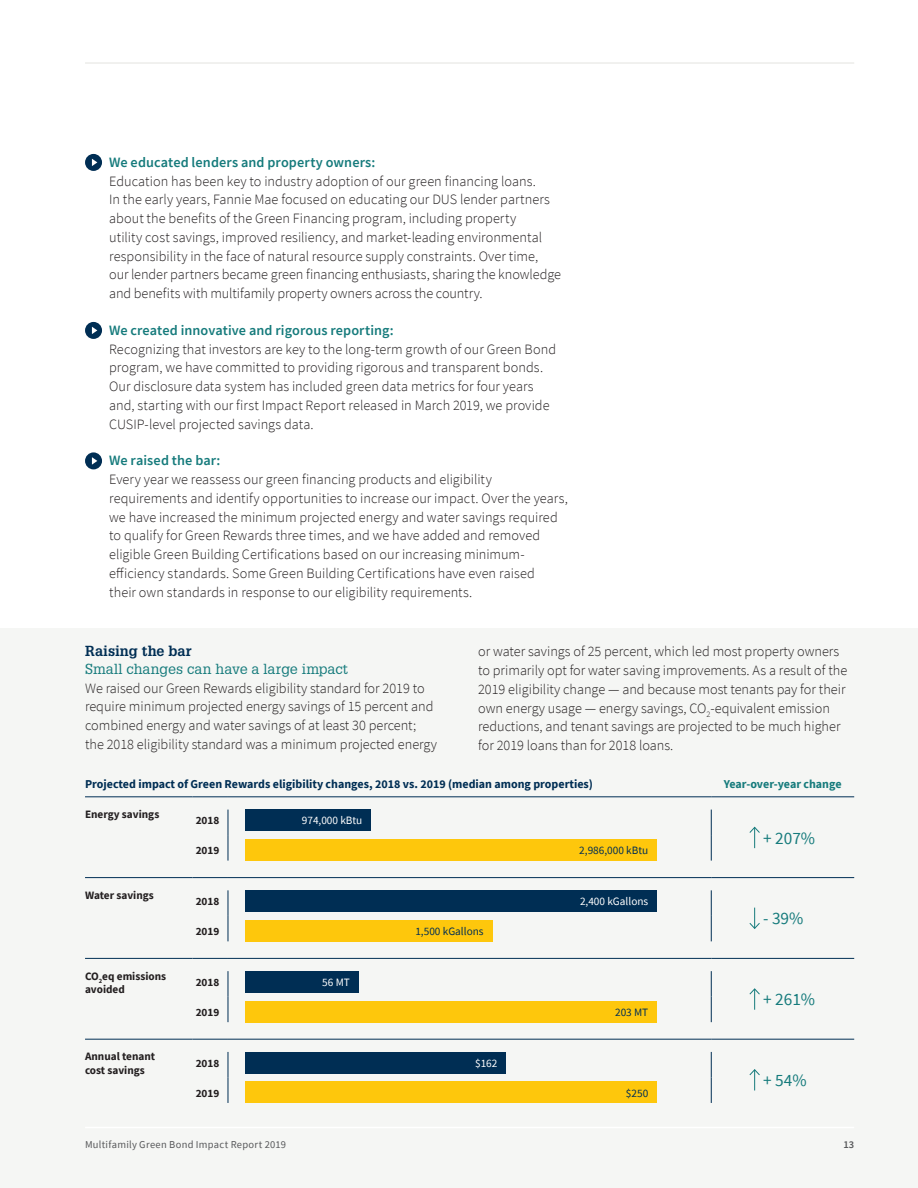
<style>
.page{position:relative;width:918px;height:1188px;background:#fff}
.page>*{position:absolute;margin:0;border:0;box-sizing:border-box;transform-origin:0 0}
.Case_Study___H1{font:17.25px "Source Sans Pro";color:#167b7c}
.Body___Copy{font:300 14.25px/18.8px "Source Sans Pro";color:#231f20}
.t1{font:14.25px "Glypha LT Std";letter-spacing:.01em;color:#167b7c}
.t2{font:700 14.25px "Glypha LT Std";letter-spacing:.005em;color:#002e54}
.t3{font:700 12px "Source Sans Pro";color:#002e54}
.t4{font:700 12px "Source Sans Pro";letter-spacing:-.005em;color:#167b7c}
.t5{font:700 11.25px/13.5px "Source Sans Pro";color:#231f20}
.t6{font:11.25px "Source Sans Pro";color:#002e54}
.t7{font:11.25px "Source Sans Pro";color:#fff}
.t8{font:10.5px "Source Sans Pro";letter-spacing:.025em;color:#57585a}
.t9{font:600 10.5px "Source Sans Pro";color:#57585a}
.s1{font-weight:600;color:#167b7c}
</style>
<div class="page">
<div style="left:0;top:629px;width:918px;height:559px;background:#f5f6f4"></div>
<div style="left:85px;top:154px;width:17px;height:17px;background:#002e54;border-radius:50%"></div>
<svg style="left:92px;top:159px;width:5px;height:7px"></svg>
<div style="left:85px;top:322px;width:17px;height:17px;background:#002e54;border-radius:50%"></div>
<svg style="left:92px;top:327px;width:5px;height:7px"></svg>
<div style="left:85px;top:452px;width:17px;height:17px;background:#002e54;border-radius:50%"></div>
<svg style="left:92px;top:457px;width:5px;height:8px"></svg>
<hr style="left:85px;top:797px;width:107px;height:1px;background:#002e54">
<hr style="left:192px;top:797px;width:36px;height:1px;background:#002e54">
<hr style="left:228px;top:797px;width:483px;height:1px;background:#002e54">
<hr style="left:711px;top:797px;width:143px;height:1px;background:#002e54">
<svg style="left:228px;top:810px;width:1px;height:51px"></svg>
<svg style="left:228px;top:890px;width:1px;height:51px"></svg>
<svg style="left:228px;top:971px;width:1px;height:51px"></svg>
<svg style="left:228px;top:1052px;width:1px;height:51px"></svg>
<svg style="left:711px;top:810px;width:1px;height:51px"></svg>
<hr style="left:85px;top:877px;width:107px;height:1px;background:#002e54">
<hr style="left:192px;top:877px;width:36px;height:1px;background:#002e54">
<hr style="left:228px;top:877px;width:483px;height:1px;background:#002e54">
<hr style="left:711px;top:877px;width:143px;height:1px;background:#002e54">
<svg style="left:711px;top:890px;width:1px;height:51px"></svg>
<hr style="left:85px;top:958px;width:107px;height:1px;background:#002e54">
<hr style="left:192px;top:958px;width:36px;height:1px;background:#002e54">
<hr style="left:228px;top:958px;width:483px;height:1px;background:#002e54">
<hr style="left:711px;top:958px;width:143px;height:1px;background:#002e54">
<svg style="left:711px;top:971px;width:1px;height:51px"></svg>
<hr style="left:85px;top:1039px;width:107px;height:1px;background:#002e54">
<hr style="left:192px;top:1039px;width:36px;height:1px;background:#002e54">
<hr style="left:228px;top:1039px;width:483px;height:1px;background:#002e54">
<hr style="left:711px;top:1039px;width:143px;height:1px;background:#002e54">
<svg style="left:711px;top:1052px;width:1px;height:51px"></svg>
<div style="left:245px;top:810px;width:126px;height:21px;background:#002e54"></div>
<svg style="left:749px;top:826px;width:11px;height:22px"></svg>
<div style="left:245px;top:839px;width:412px;height:22px;background:#fec70c"></div>
<div style="left:245px;top:890px;width:412px;height:22px;background:#002e54"></div>
<svg style="left:749px;top:908px;width:11px;height:21px"></svg>
<div style="left:245px;top:920px;width:247px;height:21px;background:#fec70c"></div>
<div style="left:245px;top:971px;width:113px;height:21px;background:#002e54"></div>
<svg style="left:749px;top:988px;width:11px;height:22px"></svg>
<div style="left:245px;top:1001px;width:412px;height:21px;background:#fec70c"></div>
<div style="left:245px;top:1052px;width:261px;height:21px;background:#002e54"></div>
<svg style="left:749px;top:1069px;width:11px;height:22px"></svg>
<div style="left:245px;top:1082px;width:412px;height:21px;background:#fec70c"></div>
<hr style="left:85px;top:1127px;width:769px;height:1px;background:#fff">
<hr style="left:85px;top:62px;width:769px;height:2px;background:#ecedea">
<p class="Body___Copy" style="left:109px;top:153px;width:453px"><span class="s1">We educated lenders and property owners:<br></span>Education has been key to industry adoption of our green financing loans.<br>In the early years, Fannie Mae focused on educating our DUS lender partners about the benefits of the Green Financing program, including property<br>utility cost savings, improved resiliency, and market-leading environmental responsibility in the face of natural resource supply constraints. Over time, our lender partners became green financing enthusiasts, sharing the knowledge and benefits with multifamily property owners across the country.</p>
<p class="Body___Copy" style="left:109px;top:321px;width:448px"><span class="s1">We created innovative and rigorous reporting:<br></span>Recognizing that investors are key to the long-term growth of our Green Bond program, we have committed to providing rigorous and transparent bonds.<br>Our disclosure data system has included green data metrics for four years and, starting with our first Impact Report released in March 2019, we provide CUSIP-level projected savings data.</p>
<p class="Body___Copy" style="left:109px;top:451px;width:460px"><span class="s1">We raised the bar:<br></span>Every year we reassess our green financing products and eligibility requirements and identify opportunities to increase our impact. Over the years, we have increased the minimum projected energy and water savings required to qualify for Green Rewards three times, and we have added and removed eligible Green Building Certifications based on our increasing minimum&shy;efficiency standards. Some Green Building Certifications have even raised<br>their own standards in response to our eligibility requirements.</p>
<h3 class="t2" style="left:85px;top:642px;width:108px">Raising the bar</h3>
<h4 class="t1" style="left:85px;top:660px;width:265px">Small changes can have a large impact</h4>
<p class="Body___Copy" style="left:85px;top:679px;width:354px">We raised our Green Rewards eligibility standard for 2019 to require minimum projected energy savings of 15 percent and combined energy and water savings of at least 30 percent; the 2018 eligibility standard was a minimum projected energy</p>
<p class="Body___Copy" style="left:478px;top:642px;width:371px">or water savings of 25 percent, which led most property owners to primarily opt for water saving improvements. As a result of the 2019 eligibility change — and because most tenants pay for their own energy usage — energy savings, CO<sub>2</sub>-equivalent emission reductions, and tenant savings are projected to be much higher for 2019 loans than for 2018 loans.</p>
<p class="t3" style="left:85px;top:776px;width:510px">Projected impact of Green Rewards eligibility changes, 2018 vs. 2019 (median among properties)</p>
<p class="t4" style="left:724px;top:776px;width:119px">Year-over-year change</p>
<p class="t5" style="left:85px;top:807px;width:76px">Energy savings</p>
<p class="t5" style="left:196px;top:814px;width:25px">2018</p>
<p class="t7" style="left:302px;top:814px;width:62px">974,000 kBtu</p>
<p class="Case_Study___H1" style="left:763px;top:827px;width:53px">+ 207%</p>
<p class="t5" style="left:196px;top:844px;width:25px">2019</p>
<p class="t6" style="left:579px;top:843px;width:70px">2,986,000 kBtu</p>
<p class="t5" style="left:85px;top:888px;width:70px">Water savings</p>
<p class="t5" style="left:196px;top:895px;width:25px">2018</p>
<p class="t7" style="left:580px;top:894px;width:70px">2,400 kGallons</p>
<p class="Case_Study___H1" style="left:763px;top:908px;width:42px">- 39%</p>
<p class="t5" style="left:196px;top:924px;width:25px">2019</p>
<p class="t6" style="left:415px;top:924px;width:70px">1,500 kGallons</p>
<p class="t5" style="left:85px;top:969px;width:83px">CO<sub>2</sub>eq emissions avoided</p>
<p class="t5" style="left:196px;top:975px;width:25px">2018</p>
<p class="t7" style="left:322px;top:975px;width:29px">56 MT</p>
<p class="Case_Study___H1" style="left:763px;top:989px;width:53px">+ 261%</p>
<p class="t5" style="left:196px;top:1005px;width:25px">2019</p>
<p class="t6" style="left:615px;top:1005px;width:35px">203 MT</p>
<p class="t5" style="left:85px;top:1050px;width:72px">Annual tenant cost savings</p>
<p class="t5" style="left:196px;top:1056px;width:25px">2018</p>
<p class="t7" style="left:475px;top:1056px;width:24px">$162</p>
<p class="Case_Study___H1" style="left:763px;top:1069px;width:45px">+ 54%</p>
<p class="t5" style="left:196px;top:1086px;width:25px">2019</p>
<p class="t6" style="left:626px;top:1086px;width:24px">$250</p>
<p class="t8" style="left:85px;top:1138px;width:203px">Multifamily Green Bond Impact Report 2019</p>
<p class="t9" style="left:843px;top:1138px;width:12px">13</p>
</div>
